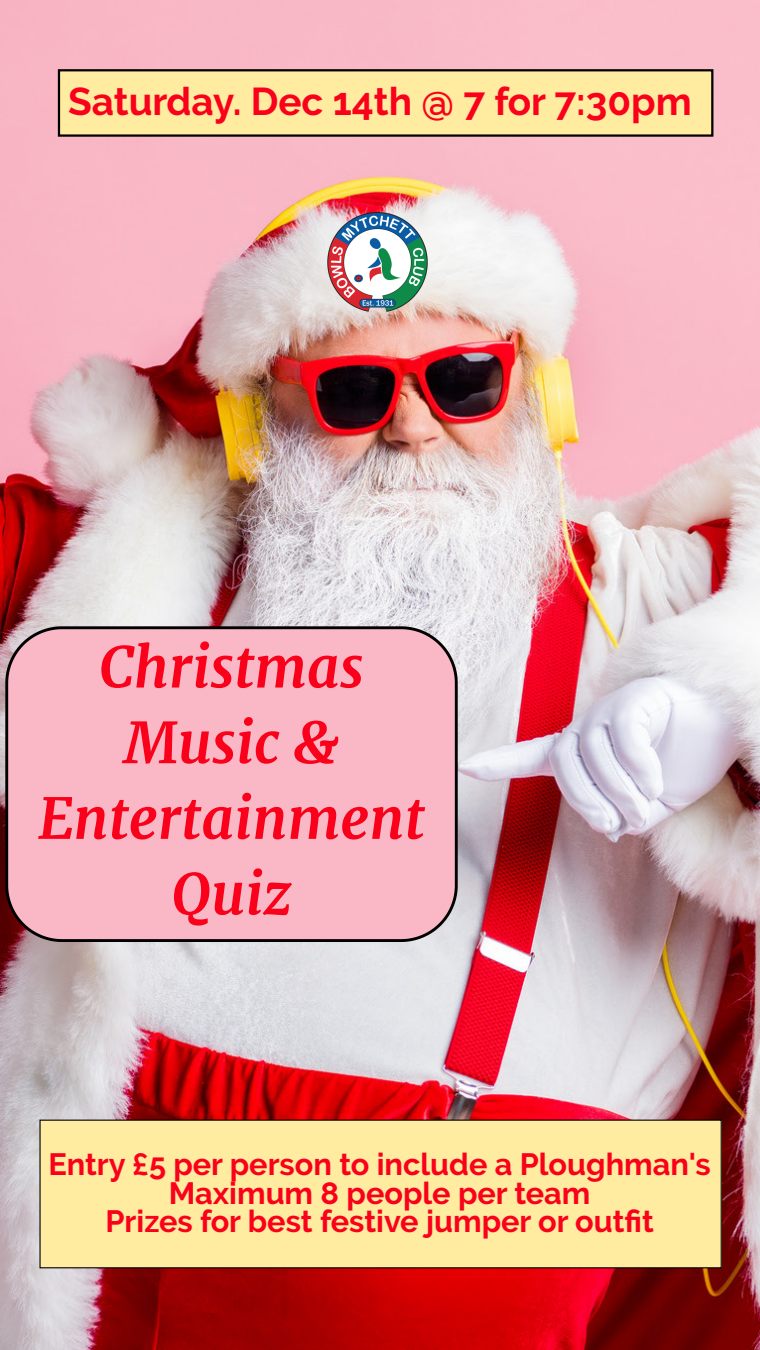
<style>
.page{position:relative;width:760px;height:1350px;background:#fff}
.page>*{position:absolute;margin:0;border:0;box-sizing:border-box;transform-origin:0 0}
.t1{font:italic 700 56.25px/75.6px "Merriweather";color:#fb001b;text-align:center}
.t2{font:700 38.7px "Raleway";color:#fb001b}
.t3{font:700 30.75px/28.2px "Raleway";color:#fb001b;text-align:center}
</style>
<div class="page">
<img style="left:0;top:0;width:759px;height:1350px">
<div style="left:40px;top:1120px;width:681px;height:148px;background:#ffeca0"></div>
<div style="left:39px;top:1120px;width:682px;height:148px;border:1px solid #000"></div>
<div style="left:59px;top:70px;width:653px;height:66px;background:#ffeca0"></div>
<div style="left:58px;top:69px;width:655px;height:68px;border:2px solid #000"></div>
<div style="left:4px;top:625px;width:455px;height:319px;background:#fab8c6"></div>
<img style="left:324px;top:209px;width:111px;height:105px">
<p class="t2" style="left:68px;top:79px;width:625px">Saturday. Dec 14th @ 7 for 7:30pm</p>
<h1 class="t1" style="left:38px;top:630px;width:387px">Christmas<br>Music &amp;<br>Entertainment<br>Quiz</h1>
<p class="t3" style="left:48px;top:1151px;width:663px">Entry £5 per person to include a Ploughman's<br>Maximum 8 people per team<br>Prizes for best festive jumper or outfit</p>
</div>
